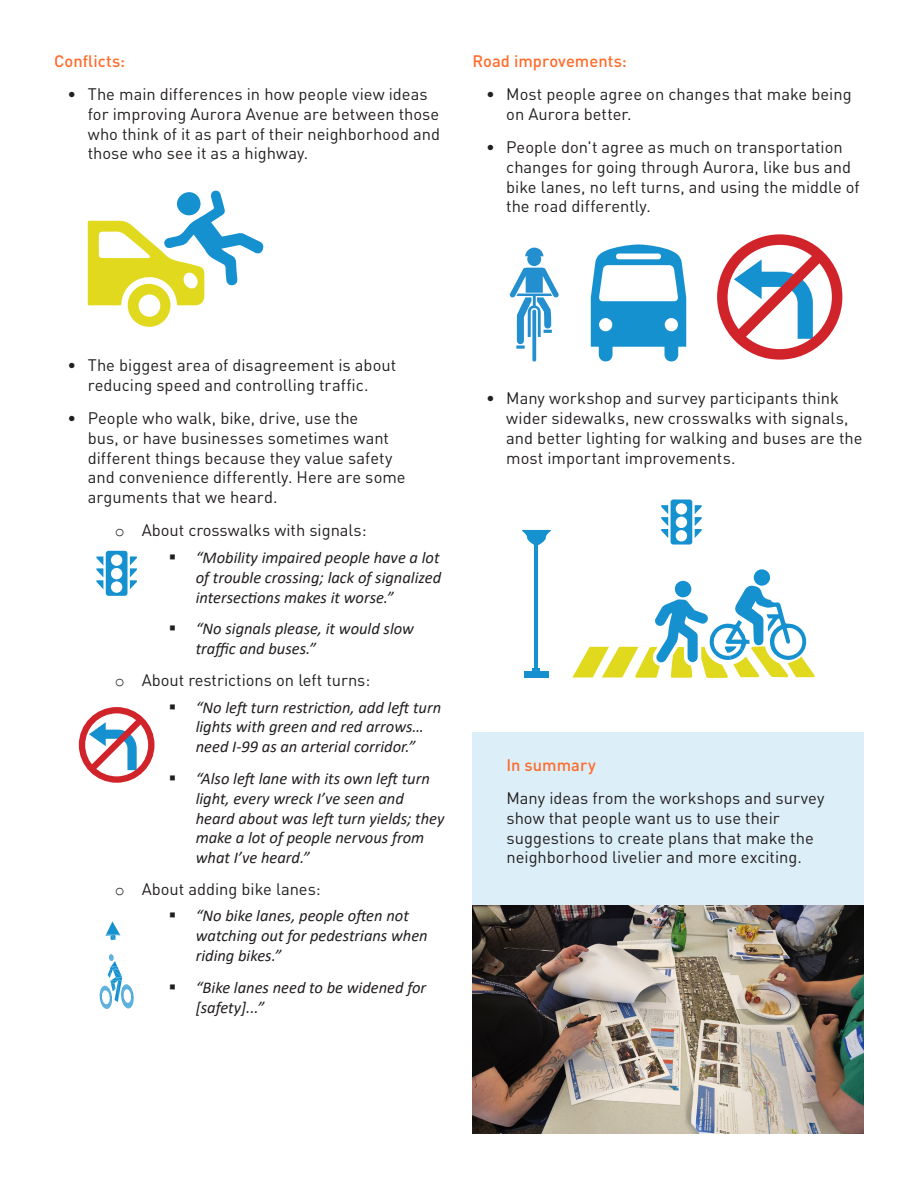
<style>
.page{position:relative;width:918px;height:1188px;background:#fff}
.page>*{position:absolute;margin:0;border:0;box-sizing:border-box;transform-origin:0 0}
.t1{font:16.5px/19.8px "DIN Pro";color:#231f20}
.t2{font:italic 16.5px/19.8px "Calibri";color:#231f20}
.t3{font:500 16.5px "DIN Pro";color:#ff6c2c}
.s1{font-family:"Courier New"}
</style>
<div class="page">
<div style="left:472px;top:732px;width:392px;height:402px;background:#dceef7"></div>
<svg style="left:88px;top:190px;width:176px;height:137px"></svg>
<svg style="left:675px;top:581px;width:16px;height:16px"></svg>
<div style="left:754px;top:569px;width:16px;height:17px;background:#1691d0;border-radius:50%"></div>
<div style="left:671px;top:499px;width:21px;height:46px;background:#1691d0;border-radius:3px"></div>
<div style="left:676px;top:503px;width:11px;height:12px;background:#fff;border-radius:50%"></div>
<div style="left:676px;top:517px;width:11px;height:11px;background:#fff;border-radius:50%"></div>
<div style="left:676px;top:530px;width:11px;height:11px;background:#fff;border-radius:50%"></div>
<svg style="left:661px;top:505px;width:7px;height:33px"></svg>
<svg style="left:695px;top:505px;width:7px;height:33px"></svg>
<div style="left:524px;top:672px;width:25px;height:6px;background:#1691d0"></div>
<svg style="left:532px;top:669px;width:8px;height:3px"></svg>
<hr style="left:535px;top:543px;width:3px;height:128px;background:#1691d0">
<svg style="left:522px;top:530px;width:29px;height:15px"></svg>
<svg style="left:572px;top:585px;width:243px;height:93px"></svg>
<div style="left:106px;top:551px;width:22px;height:45px;background:#1691d0;border-radius:3px"></div>
<div style="left:111px;top:554px;width:11px;height:12px;background:#fff;border-radius:50%"></div>
<div style="left:111px;top:568px;width:11px;height:11px;background:#fff;border-radius:50%"></div>
<div style="left:111px;top:581px;width:11px;height:12px;background:#fff;border-radius:50%"></div>
<svg style="left:96px;top:556px;width:7px;height:33px"></svg>
<svg style="left:130px;top:556px;width:7px;height:33px"></svg>
<div style="left:79px;top:707px;width:75px;height:76px;border:6px solid #d1232a;border-radius:50%"></div>
<svg style="left:82px;top:711px;width:68px;height:68px"></svg>
<div style="left:527px;top:252px;width:14px;height:14px;background:#238fcf;border-radius:50%"></div>
<svg style="left:509px;top:268px;width:50px;height:93px"></svg>
<svg style="left:525px;top:248px;width:18px;height:8px"></svg>
<svg style="left:591px;top:244px;width:95px;height:118px"></svg>
<div style="left:717px;top:234px;width:125px;height:126px;border:10px solid #d1232a;border-radius:50%"></div>
<svg style="left:723px;top:240px;width:112px;height:114px"></svg>
<svg style="left:105px;top:921px;width:15px;height:19px"></svg>
<svg style="left:100px;top:954px;width:34px;height:55px"></svg>
<img style="left:472px;top:906px;width:392px;height:228px">
<p class="t3" style="left:54px;top:49px;width:73px">Conflicts:</p>
<p class="t1" style="left:88px;top:83px;width:354px;text-indent:-20px">• The main differences in how people view ideas for improving Aurora Avenue are between those who think of it as part of their neighborhood and those who see it as a highway.</p>
<p class="t3" style="left:472px;top:49px;width:156px">Road improvements:</p>
<p class="t1" style="left:506px;top:83px;width:347px;text-indent:-20px">• Most people agree on changes that make being on Aurora better.</p>
<p class="t1" style="left:506px;top:136px;width:355px;text-indent:-20px">• People don't agree as much on transportation changes for going through Aurora, like bus and bike lanes, no left turns, and using the middle of the road differently.</p>
<p class="t1" style="left:68px;top:354px;width:330px;text-align:center">• The biggest area of disagreement is about reducing speed and controlling traffic.</p>
<p class="t1" style="left:88px;top:407px;width:319px;text-indent:-20px">• People who walk, bike, drive, use the<br>bus, or have businesses sometimes want different things because they value safety and convenience differently. Here are some arguments that we heard.</p>
<p class="t1" style="left:115px;top:520px;width:253px"><span class="s1">o</span> About crosswalks with signals:</p>
<p class="t2" style="left:196px;top:547px;width:247px;text-align:justify;text-indent:-27px">▪ “Mobility impaired people have a lot of trouble crossing; lack of signalized intersections makes it worse.”</p>
<p class="t2" style="left:196px;top:618px;width:220px;text-indent:-27px">▪ “No signals please, it would slow traffic and buses.”</p>
<p class="t1" style="left:115px;top:669px;width:257px"><span class="s1">o</span> About restrictions on left turns:</p>
<p class="t2" style="left:169px;top:696px;width:274px;text-align:center">▪ “No left turn restriction, add left turn lights with green and red arrows…<br>need I-99 as an arterial corridor.”</p>
<p class="t2" style="left:196px;top:768px;width:250px;text-indent:-27px">▪ “Also left lane with its own left turn light, every wreck I’ve seen and heard about was left turn yields; they make a lot of people nervous from what I’ve heard.”</p>
<p class="t1" style="left:115px;top:878px;width:208px"><span class="s1">o</span> About adding bike lanes:</p>
<p class="t2" style="left:196px;top:905px;width:234px;text-indent:-27px">▪ “No bike lanes, people often not watching out for pedestrians when riding bikes.”</p>
<p class="t2" style="left:196px;top:977px;width:232px;text-indent:-27px">▪ “Bike lanes need to be widened for [safety]...”</p>
<p class="t1" style="left:506px;top:388px;width:358px;text-indent:-20px">• Many workshop and survey participants think wider sidewalks, new crosswalks with signals, and better lighting for walking and buses are the most important improvements.</p>
<p class="t3" style="left:507px;top:754px;width:91px">In summary</p>
<p class="t1" style="left:507px;top:788px;width:319px">Many ideas from the workshops and survey show that people want us to use their suggestions to create plans that make the neighborhood livelier and more exciting.</p>
</div>
